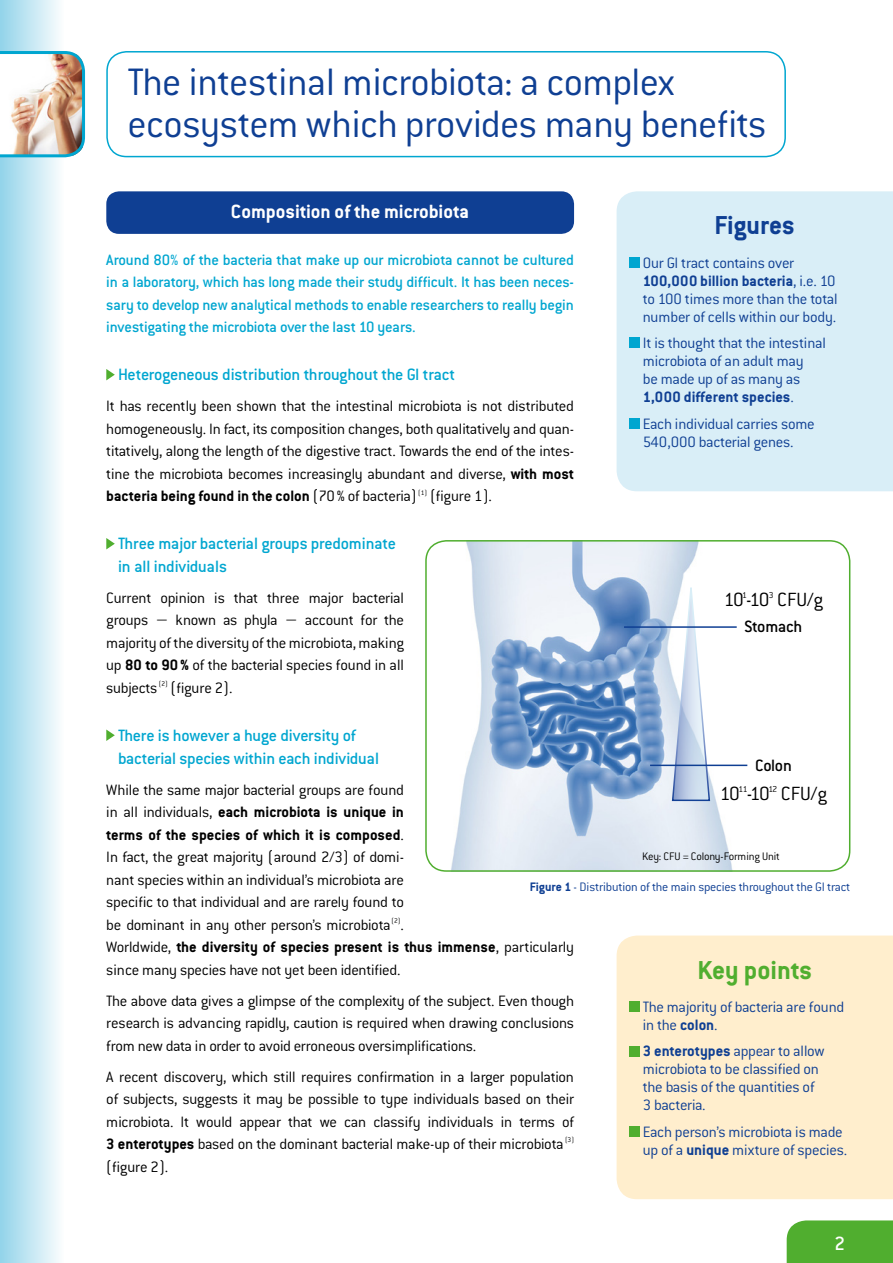
<style>
.page{position:relative;width:893px;height:1263px;background:#fff}
.page>*{position:absolute;margin:0;border:0;box-sizing:border-box;transform-origin:0 0}
.t1{font:300 42px/42px "Conduit ITC";letter-spacing:-.015em;color:#0f3f93}
.t2{font:700 28.5px "Conduit ITC";color:#50ae2f}
.t3{font:700 28.5px "Conduit ITC";letter-spacing:-.005em;color:#0f3f93}
.t4{font:700 21px "Conduit ITC";color:#fff}
.t5{font:300 21px "Conduit ITC";letter-spacing:-.035em;color:#000}
.t6{font:500 21px "Conduit ITC";color:#fff}
.t7{font:500 18px/22.5px "Conduit ITC";letter-spacing:-.015em;color:#00a6d0}
.t8{font:500 18px "Conduit ITC";letter-spacing:-.015em;color:#000}
.t9{font:300 16.5px/22.5px "Conduit ITC";letter-spacing:-.015em;color:#000;text-align:justify}
.t10{font:300 16.5px/18px "Conduit ITC";letter-spacing:-.015em;color:#0f3f93}
.t11{font:500 16.5px/22.5px "Conduit ITC";letter-spacing:-.015em;color:#00a6d0;text-align:justify}
.t12{font:300 13.5px "Conduit ITC";letter-spacing:-.015em;color:#0f3f93}
.t13{font:300 12px "Conduit ITC";letter-spacing:-.015em;color:#000}
.t14{font:300 7.35px "Conduit ITC";color:#000}
.s1{font-weight:700}
</style>
<div class="page">
<div style="left:0;top:0;width:64px;height:1263px;background:linear-gradient(to right,#92d3e9,#fbfdfe)"></div>
<img style="left:0;top:50px;width:86px;height:109px">
<div style="left:787px;top:1220px;width:106px;height:43px;background:#50ae2f"></div>
<img style="left:451px;top:543px;width:297px;height:326px">
<div style="left:425px;top:540px;width:425px;height:332px;border:2px solid #50ae2f;border-radius:20px"></div>
<div style="left:106px;top:51px;width:680px;height:106px;border:2px solid #00a6d0;border-radius:20px"></div>
<div style="left:617px;top:191px;width:276px;height:300px;background:#d9eef7"></div>
<div style="left:617px;top:935px;width:276px;height:264px;background:#ffeecd"></div>
<div style="left:106px;top:191px;width:468px;height:43px;background:#0f3f93;border-radius:13px"></div>
<svg style="left:106px;top:369px;width:9px;height:11px"></svg>
<svg style="left:106px;top:538px;width:9px;height:11px"></svg>
<svg style="left:106px;top:729px;width:9px;height:12px"></svg>
<div style="left:629px;top:257px;width:11px;height:11px;background:#00a6d0"></div>
<div style="left:629px;top:338px;width:11px;height:10px;background:#00a6d0"></div>
<div style="left:629px;top:418px;width:11px;height:11px;background:#00a6d0"></div>
<div style="left:629px;top:1001px;width:11px;height:11px;background:#50ae2f"></div>
<div style="left:629px;top:1046px;width:11px;height:10px;background:#50ae2f"></div>
<div style="left:629px;top:1126px;width:11px;height:11px;background:#50ae2f"></div>
<svg style="left:671px;top:586px;width:40px;height:216px"></svg>
<hr style="left:624px;top:626px;width:113px;height:2px;background:#0f3f93">
<hr style="left:650px;top:765px;width:97px;height:1px;background:#0f3f93">
<h1 class="t1" style="left:128px;top:61px;width:640px">The intestinal microbiota: a complex ecosystem which provides many benefits</h1>
<p class="t4" style="left:231px;top:199px;width:240px">Composition of the microbiota</p>
<p class="t11" style="left:106px;top:248px;width:469px">Around 80% of the bacteria that make up our microbiota cannot be cultured in a laboratory, which has long made their study difficult. It has been neces&shy;sary to develop new analytical methods to enable researchers to really begin investigating the microbiota over the last 10 years.</p>
<p class="t7" style="left:118px;top:363px;width:339px">Heterogeneous distribution throughout the GI tract</p>
<p class="t9" style="left:106px;top:395px;width:469px">It has recently been shown that the intestinal microbiota is not distributed homogeneously. In fact, its composition changes, both qualitatively and quan&shy;titatively, along the length of the digestive tract. Towards the end of the intes&shy;tine the microbiota becomes increasingly abundant and diverse, <span class="s1">with most bacteria being found in the colon</span> (70% of bacteria)</p>
<p class="t14" style="left:418px;top:488px;width:11px">(1)</p>
<p class="t9" style="left:430px;top:485px;width:63px">(figure 1).</p>
<h2 class="t3" style="left:715px;top:209px;width:82px">Figures</h2>
<p class="t10" style="left:643px;top:254px;width:196px">Our GI tract contains over<br><span class="s1">100,000 billion bacteria</span>, i.e. 10 to 100 times more than the total number of cells within our body.</p>
<p class="t10" style="left:643px;top:334px;width:185px">It is thought that the intestinal microbiota of an adult may<br>be made up of as many as<br><span class="s1">1,000 different species</span>.</p>
<p class="t10" style="left:643px;top:415px;width:173px">Each individual carries some<br>540,000 bacterial genes.</p>
<p class="t7" style="left:118px;top:532px;width:280px">Three major bacterial groups predominate in all individuals</p>
<p class="t9" style="left:106px;top:587px;width:299px">Current opinion is that three major bacterial groups − known as phyla − account for the majority of the diversity of the microbiota, making up <span class="s1">80 to 90%</span> of the bacterial species found in all subjects</p>
<p class="t5" style="left:724px;top:588px;width:101px">10<sup>1</sup>-10<sup>3</sup> CFU/g</p>
<p class="t8" style="left:745px;top:617px;width:59px">Stomach</p>
<p class="t14" style="left:159px;top:680px;width:11px">(2)</p>
<p class="t9" style="left:171px;top:677px;width:63px">(figure 2).</p>
<p class="t7" style="left:118px;top:724px;width:263px">There is however a huge diversity of bacterial species within each individual</p>
<p class="t9" style="left:106px;top:778px;width:299px">While the same major bacterial groups are found in all individuals, <span class="s1">each microbiota is unique in terms of the species of which it is composed</span>.<br>In fact, the great majority (around 2/3) of domi&shy;nant species within an individual’s microbiota are specific to that individual and are rarely found to be dominant in any other person’s microbiota</p>
<p class="t8" style="left:755px;top:755px;width:38px">Colon</p>
<p class="t5" style="left:720px;top:782px;width:109px">10<sup>11</sup>-10<sup>12</sup> CFU/g</p>
<p class="t13" style="left:642px;top:850px;width:139px">Key: CFU = Colony-Forming Unit</p>
<p class="t12" style="left:530px;top:879px;width:322px"><span class="s1">Figure 1</span> - Distribution of the main species throughout the GI tract</p>
<p class="t14" style="left:391px;top:917px;width:11px">(2)</p>
<p class="t9" style="left:106px;top:913px;width:469px;text-align:left;text-indent:294px">.<br>Worldwide, <span class="s1">the diversity of species present is thus immense</span>, particularly since many species have not yet been identified.</p>
<p class="t9" style="left:106px;top:989px;width:469px">The above data gives a glimpse of the complexity of the subject. Even though research is advancing rapidly, caution is required when drawing conclusions from new data in order to avoid erroneous oversimplifications.</p>
<p class="t9" style="left:106px;top:1065px;width:469px">A recent discovery, which still requires confirmation in a larger population of subjects, suggests it may be possible to type individuals based on their microbiota. It would appear that we can classify individuals in terms of <span class="s1">3 enterotypes</span> based on the dominant bacterial make-up of their microbiota</p>
<h2 class="t2" style="left:697px;top:953px;width:116px">Key points</h2>
<p class="t10" style="left:643px;top:998px;width:203px">The majority of bacteria are found in the <span class="s1">colon</span>.</p>
<p class="t10" style="left:643px;top:1042px;width:183px"><span class="s1">3 enterotypes</span> appear to allow microbiota to be classified on the basis of the quantities of<br>3 bacteria.</p>
<p class="t10" style="left:643px;top:1123px;width:206px">Each person’s microbiota is made up of a <span class="s1">unique</span> mixture of species.</p>
<p class="t14" style="left:565px;top:1136px;width:11px">(3)</p>
<p class="t9" style="left:106px;top:1155px;width:63px">(figure 2).</p>
<p class="t6" style="left:834px;top:1231px;width:12px">2</p>
</div>
